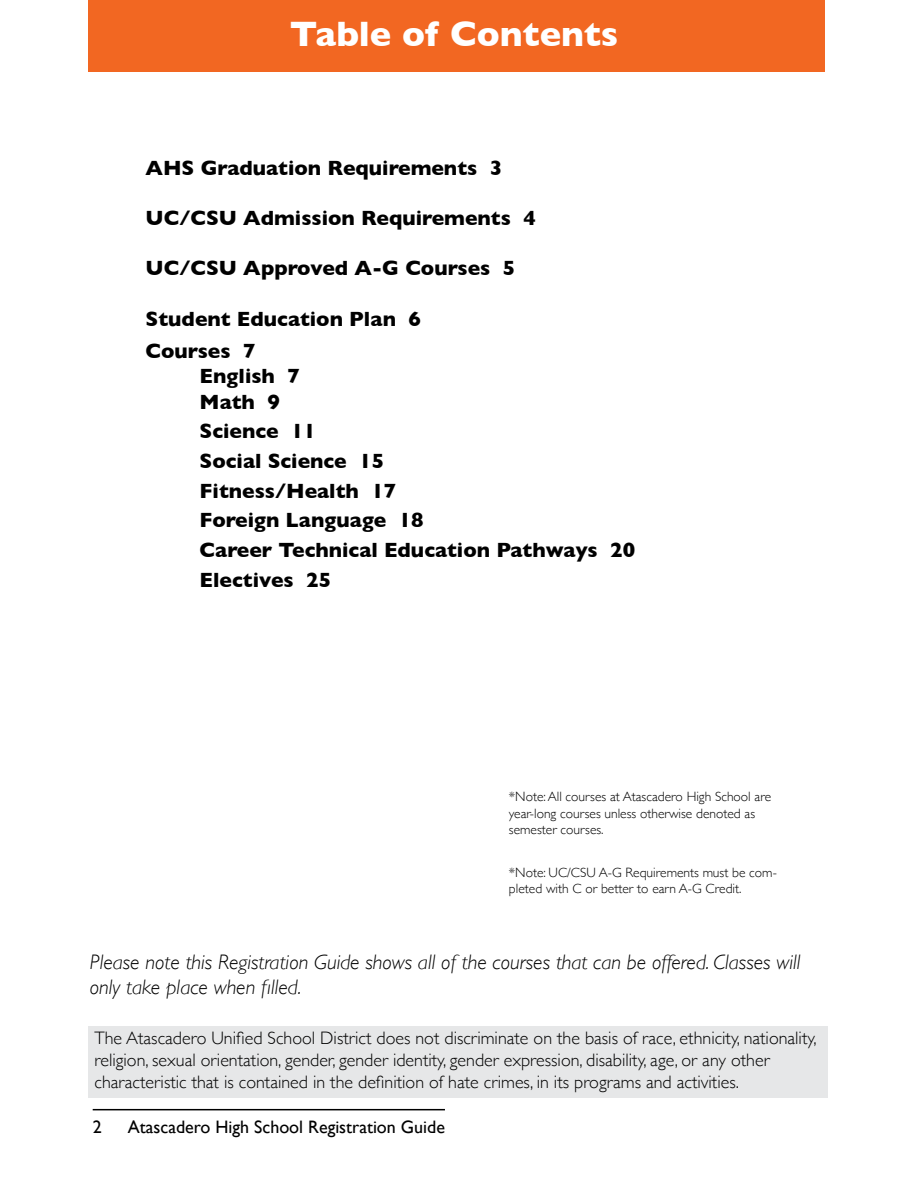
<style>
.page{position:relative;width:918px;height:1188px;background:#fff}
.page>*{position:absolute;margin:0;border:0;box-sizing:border-box;transform-origin:0 0}
.t1{font:700 36px "Gill Sans";color:#fff}
.t2{font:700 21px/29.7px "Gill Sans";color:#000}
.t3{font:italic 300 21px/25.2px "Gill Sans";color:#000}
.t4{font:300 18px/21.6px "Gill Sans";color:#000}
.t5{font:18px "Gill Sans";color:#000}
.t6{font:300 13.5px/16.2px "Gill Sans";color:#000}
</style>
<div class="page">
<hr style="left:93px;top:1109px;width:352px;height:1px;background:#000">
<div style="left:88px;top:0;width:737px;height:72px;background:#f26722"></div>
<div style="left:88px;top:1026px;width:740px;height:72px;background:#e6e7e8"></div>
<h1 class="t1" style="left:290px;top:5px;width:330px">Table of Contents</h1>
<p class="t2" style="left:146px;top:152px;width:358px">AHS Graduation Requirements 3</p>
<p class="t2" style="left:146px;top:203px;width:392px">UC/CSU Admission Requirements 4</p>
<p class="t2" style="left:146px;top:253px;width:371px">UC/CSU Approved A-G Courses 5</p>
<p class="t2" style="left:146px;top:302px;width:277px;line-height:32.4px">Student Education Plan 6<br>Courses 7</p>
<p class="t2" style="left:200px;top:363px;width:102px;line-height:25.2px">English 7<br>Math 9</p>
<p class="t2" style="left:200px;top:416px;width:437px">Science 11<br>Social Science 15<br>Fitness/Health 17<br>Foreign Language 18<br>Career Technical Education Pathways 20<br>Electives 25</p>
<p class="t6" style="left:509px;top:788px;width:264px">*Note: All courses at Atascadero High School are year-long courses unless otherwise denoted as semester courses.</p>
<p class="t6" style="left:509px;top:864px;width:269px">*Note: UC/CSU A-G Requirements must be com&shy;pleted with C or better to earn A-G Credit.</p>
<p class="t3" style="left:90px;top:949px;width:712px">Please note this Registration Guide shows all of the courses that can be offered. Classes will only take place when filled.</p>
<p class="t4" style="left:94px;top:1027px;width:724px">The Atascadero Unified School District does not discriminate on the basis of race, ethnicity, nationality, religion, sexual orientation, gender, gender identity, gender expression, disability, age, or any other characteristic that is contained in the definition of hate crimes, in its programs and activities.</p>
<p class="t5" style="left:93px;top:1116px;width:10px">2</p>
<p class="t5" style="left:128px;top:1116px;width:319px">Atascadero High School Registration Guide</p>
</div>
